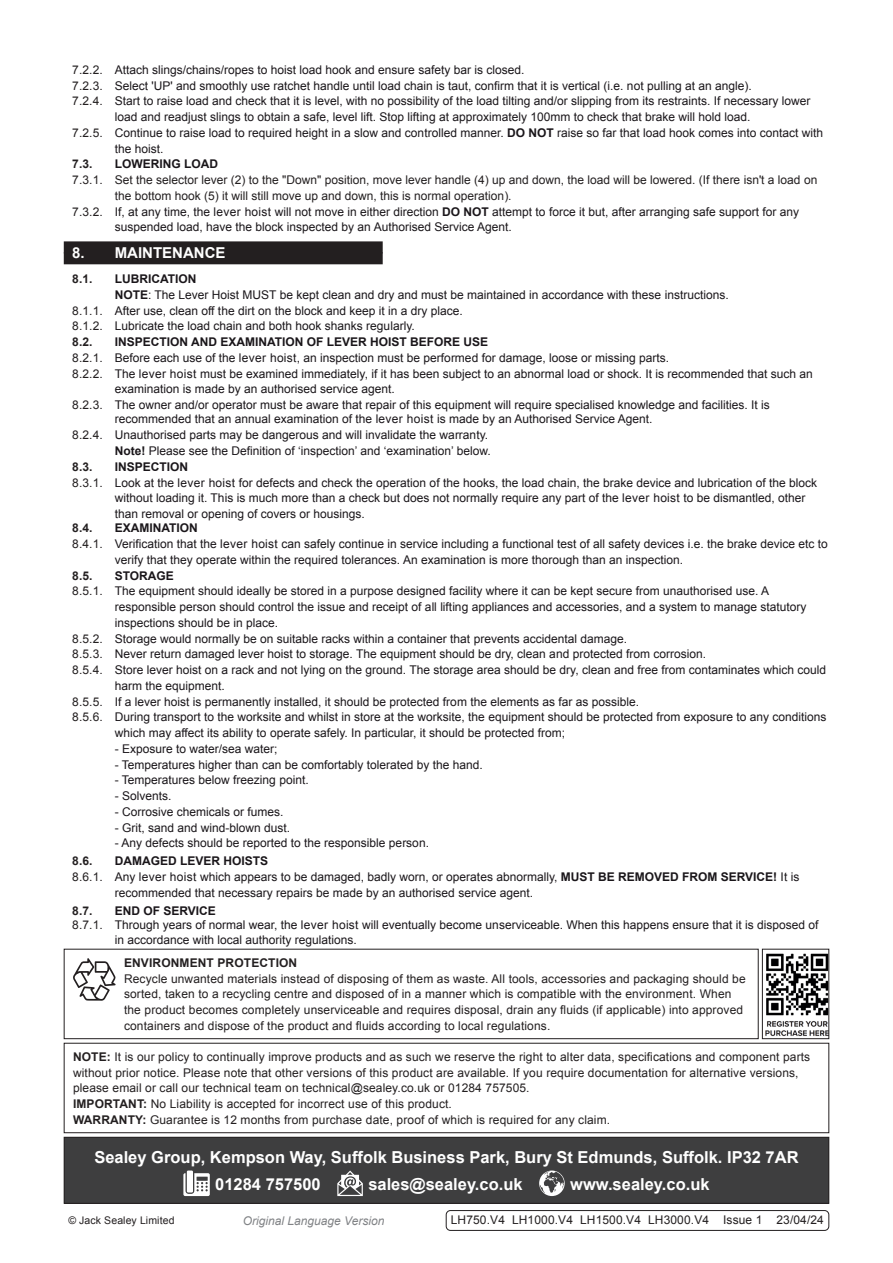
<style>
.page{position:relative;width:893px;height:1263px;background:#fff}
.page>*{position:absolute;margin:0;border:0;box-sizing:border-box;transform-origin:0 0}
.t1{font:700 16.5px "Arial";color:#fff}
.t2{font:700 15px "Arial";color:#fff}
.Body{font:12px/15.8px "Arial";color:#1a161a}
.Body-2{font:12px/15.8px "Arial";letter-spacing:.01em;color:#231f20}
.t3{font:700 12px "Arial";color:#1a161a}
.Body-3{font:700 12px "Arial";letter-spacing:.01em;color:#231f20}
.t4{font:italic 12px "Arial";color:#808285}
.Body__Justified__7pt{font:10.5px "Arial";letter-spacing:.01em;color:#231f20}
.s1{color:#231f20}
.s2{font-weight:700}
</style>
<div class="page">
<div style="left:64px;top:252px;width:319px;height:12px;background:#231f20"></div>
<div style="left:64px;top:241px;width:319px;height:12px;background:#231f20"></div>
<div style="left:64px;top:1137px;width:765px;height:66px;background:#3e3e3f"></div>
<svg style="left:183px;top:1173px;width:27px;height:23px"></svg>
<div style="left:187px;top:1170px;width:6px;height:22px;background:#fff"></div>
<svg style="left:337px;top:1170px;width:26px;height:26px"></svg>
<svg style="left:539px;top:1170px;width:26px;height:26px"></svg>
<div style="left:64px;top:1137px;width:765px;height:67px;border:1px solid #231f20"></div>
<div style="left:64px;top:1043px;width:765px;height:90px;border:1px solid #231f20"></div>
<div style="left:64px;top:949px;width:695px;height:90px;border:1px solid #231f20"></div>
<svg style="left:73px;top:958px;width:43px;height:43px"></svg>
<img style="left:765px;top:953px;width:62px;height:84px">
<div style="left:762px;top:949px;width:67px;height:90px;border:1px solid #231f20"></div>
<div style="left:446px;top:1210px;width:383px;height:21px;border:1px solid #231f20;border-radius:4px"></div>
<p class="Body" style="left:72px;top:62px;width:454px"><span class="s1">7.2.2.</span> Attach slings/chains/ropes to hoist load hook and ensure safety bar is closed.</p>
<p class="Body" style="left:72px;top:78px;width:681px"><span class="s1">7.2.3.</span> Select 'UP' and smoothly use ratchet handle until load chain is taut, confirm that it is vertical (i.e. not pulling at an angle).</p>
<p class="Body" style="left:115px;top:93px;width:697px;text-indent:-43px"><span class="s1">7.2.4.</span> Start to raise load and check that it is level, with no possibility of the load tilting and/or slipping from its restraints. If necessary lower load and readjust slings to obtain a safe, level lift. Stop lifting at approximately 100mm to check that brake will hold load.</p>
<p class="Body" style="left:115px;top:125px;width:710px;text-indent:-43px"><span class="s1">7.2.5.</span> Continue to raise load to required height in a slow and controlled manner. <span class="s2">DO NOT</span> raise so far that load hook comes into contact with the hoist.</p>
<p class="Body-3" style="left:72px;top:156px;width:22px">7.3.</p>
<p class="t3" style="left:115px;top:156px;width:105px">LOWERING LOAD</p>
<p class="Body-2" style="left:115px;top:172px;width:704px;text-indent:-43px">7.3.1. Set the selector lever (2) to the "Down" position, move lever handle (4) up and down, the load will be lowered. (If there isn't a load on the bottom hook (5) it will still move up and down, this is normal operation).</p>
<p class="Body" style="left:115px;top:204px;width:686px;text-indent:-43px"><span class="s1">7.3.2.</span> If, at any time, the lever hoist will not move in either direction <span class="s2">DO NOT</span> attempt to force it but, after arranging safe support for any suspended load, have the block inspected by an Authorised Service Agent.</p>
<p class="t2" style="left:72px;top:243px;width:155px">8. MAINTENANCE</p>
<p class="Body-3" style="left:72px;top:271px;width:22px">8.1.</p>
<p class="Body" style="left:115px;top:271px;width:615px"><span class="s2">LUBRICATION<br>NOTE</span>: The Lever Hoist MUST be kept clean and dry and must be maintained in accordance with these instructions.</p>
<p class="Body" style="left:72px;top:303px;width:392px"><span class="s1">8.1.1.</span> After use, clean off the dirt on the block and keep it in a dry place.</p>
<p class="Body" style="left:72px;top:318px;width:344px"><span class="s1">8.1.2.</span> Lubricate the load chain and both hook shanks regularly.</p>
<p class="Body-3" style="left:72px;top:334px;width:22px">8.2.</p>
<p class="t3" style="left:115px;top:334px;width:375px">INSPECTION AND EXAMINATION OF LEVER HOIST BEFORE USE</p>
<p class="Body" style="left:72px;top:350px;width:598px"><span class="s1">8.2.1.</span> Before each use of the lever hoist, an inspection must be performed for damage, loose or missing parts.</p>
<p class="Body" style="left:115px;top:366px;width:700px;text-indent:-43px"><span class="s1">8.2.2.</span> The lever hoist must be examined immediately, if it has been subject to an abnormal load or shock. It is recommended that such an examination is made by an authorised service agent.</p>
<p class="Body" style="left:115px;top:398px;width:657px;line-height:14.4px;text-indent:-43px"><span class="s1">8.2.3.</span> The owner and/or operator must be aware that repair of this equipment will require specialised knowledge and facilities. It is recommended that an annual examination of the lever hoist is made by an Authorised Service Agent.</p>
<p class="Body" style="left:72px;top:427px;width:420px;text-align:right"><span class="s1">8.2.4.</span> Unauthorised parts may be dangerous and will invalidate the warranty.<br><span class="s2">Note!</span> Please see the Definition of ‘inspection’ and ‘examination’ below.</p>
<p class="Body-3" style="left:72px;top:458px;width:22px">8.3.</p>
<p class="t3" style="left:115px;top:458px;width:75px">INSPECTION</p>
<p class="Body" style="left:115px;top:474px;width:704px;text-indent:-43px"><span class="s1">8.3.1.</span> Look at the lever hoist for defects and check the operation of the hooks, the load chain, the brake device and lubrication of the block without loading it. This is much more than a check but does not normally require any part of the lever hoist to be dismantled, other than removal or opening of covers or housings.</p>
<p class="Body-3" style="left:72px;top:520px;width:22px">8.4.</p>
<p class="t3" style="left:115px;top:520px;width:85px">EXAMINATION</p>
<p class="Body" style="left:115px;top:536px;width:715px;text-indent:-43px"><span class="s1">8.4.1.</span> Verification that the lever hoist can safely continue in service including a functional test of all safety devices i.e. the brake device etc to verify that they operate within the required tolerances. An examination is more thorough than an inspection.</p>
<p class="Body-3" style="left:72px;top:567px;width:22px">8.5.</p>
<p class="t3" style="left:115px;top:567px;width:61px">STORAGE</p>
<p class="Body" style="left:115px;top:583px;width:693px;text-indent:-43px"><span class="s1">8.5.1.</span> The equipment should ideally be stored in a purpose designed facility where it can be kept secure from unauthorised use. A responsible person should control the issue and receipt of all lifting appliances and accessories, and a system to manage statutory inspections should be in place.</p>
<p class="Body" style="left:72px;top:631px;width:556px"><span class="s1">8.5.2.</span> Storage would normally be on suitable racks within a container that prevents accidental damage.</p>
<p class="Body" style="left:72px;top:646px;width:635px"><span class="s1">8.5.3.</span> Never return damaged lever hoist to storage. The equipment should be dry, clean and protected from corrosion.</p>
<p class="Body" style="left:115px;top:662px;width:713px;text-indent:-43px"><span class="s1">8.5.4.</span> Store lever hoist on a rack and not lying on the ground. The storage area should be dry, clean and free from contaminates which could harm the equipment.</p>
<p class="Body" style="left:72px;top:694px;width:568px"><span class="s1">8.5.5.</span> If a lever hoist is permanently installed, it should be protected from the elements as far as possible.</p>
<p class="Body" style="left:115px;top:709px;width:713px;text-indent:-43px"><span class="s1">8.5.6.</span> During transport to the worksite and whilst in store at the worksite, the equipment should be protected from exposure to any conditions which may affect its ability to operate safely. In particular, it should be protected from;</p>
<p class="Body" style="left:115px;top:741px;width:164px">- Exposure to water/sea water;</p>
<p class="Body" style="left:115px;top:757px;width:369px">- Temperatures higher than can be comfortably tolerated by the hand.</p>
<p class="Body" style="left:115px;top:772px;width:195px">- Temperatures below freezing point.</p>
<p class="Body" style="left:115px;top:788px;width:58px">- Solvents.</p>
<p class="Body" style="left:115px;top:804px;width:170px">- Corrosive chemicals or fumes.</p>
<p class="Body" style="left:115px;top:820px;width:177px">- Grit, sand and wind-blown dust.</p>
<p class="Body" style="left:115px;top:835px;width:316px">- Any defects should be reported to the responsible person.</p>
<p class="Body-3" style="left:72px;top:853px;width:22px">8.6.</p>
<p class="t3" style="left:115px;top:853px;width:155px">DAMAGED LEVER HOISTS</p>
<p class="Body" style="left:115px;top:869px;width:686px;text-indent:-43px"><span class="s1">8.6.1.</span> Any lever hoist which appears to be damaged, badly worn, or operates abnormally, <span class="s2">MUST BE REMOVED FROM SERVICE!</span> It is recommended that necessary repairs be made by an authorised service agent.</p>
<p class="Body-3" style="left:72px;top:903px;width:22px">8.7.</p>
<p class="t3" style="left:115px;top:903px;width:103px">END OF SERVICE</p>
<p class="Body" style="left:115px;top:918px;width:705px;line-height:14.4px;text-indent:-43px"><span class="s1">8.7.1.</span> Through years of normal wear, the lever hoist will eventually become unserviceable. When this happens ensure that it is disposed of in accordance with local authority regulations.</p>
<p class="Body-3" style="left:124px;top:954px;width:175px">ENVIRONMENT PROTECTION</p>
<p class="Body-2" style="left:124px;top:970px;width:623px">Recycle unwanted materials instead of disposing of them as waste. All tools, accessories and packaging should be sorted, taken to a recycling centre and disposed of in a manner which is compatible with the environment. When the product becomes completely unserviceable and requires disposal, drain any fluids (if applicable) into approved containers and dispose of the product and fluids according to local regulations.</p>
<p class="Body-2" style="left:73px;top:1049px;width:739px"><span class="s2">NOTE:</span> It is our policy to continually improve products and as such we reserve the right to alter data, specifications and component parts without prior notice. Please note that other versions of this product are available. If you require documentation for alternative versions, please email or call our technical team on technical@sealey.co.uk or 01284 757505.</p>
<p class="Body-2" style="left:73px;top:1096px;width:380px"><span class="s2">IMPORTANT:</span> No Liability is accepted for incorrect use of this product.</p>
<p class="Body-2" style="left:73px;top:1112px;width:539px"><span class="s2">WARRANTY:</span> Guarantee is 12 months from purchase date, proof of which is required for any claim.</p>
<p class="t1" style="left:94px;top:1146px;width:706px">Sealey Group, Kempson Way, Suffolk Business Park, Bury St Edmunds, Suffolk. IP32 7AR</p>
<p class="t1" style="left:215px;top:1173px;width:107px">01284 757500</p>
<p class="t1" style="left:368px;top:1173px;width:156px">sales@sealey.co.uk</p>
<p class="t1" style="left:570px;top:1173px;width:141px">www.sealey.co.uk</p>
<p class="Body__Justified__7pt" style="left:68px;top:1214px;width:108px">© Jack Sealey Limited</p>
<p class="t4" style="left:243px;top:1213px;width:143px">Original Language Version</p>
<p class="Body-2" style="left:451px;top:1212px;width:375px">LH750.V4 LH1000.V4 LH1500.V4 LH3000.V4 Issue 1 23/04/24</p>
</div>
